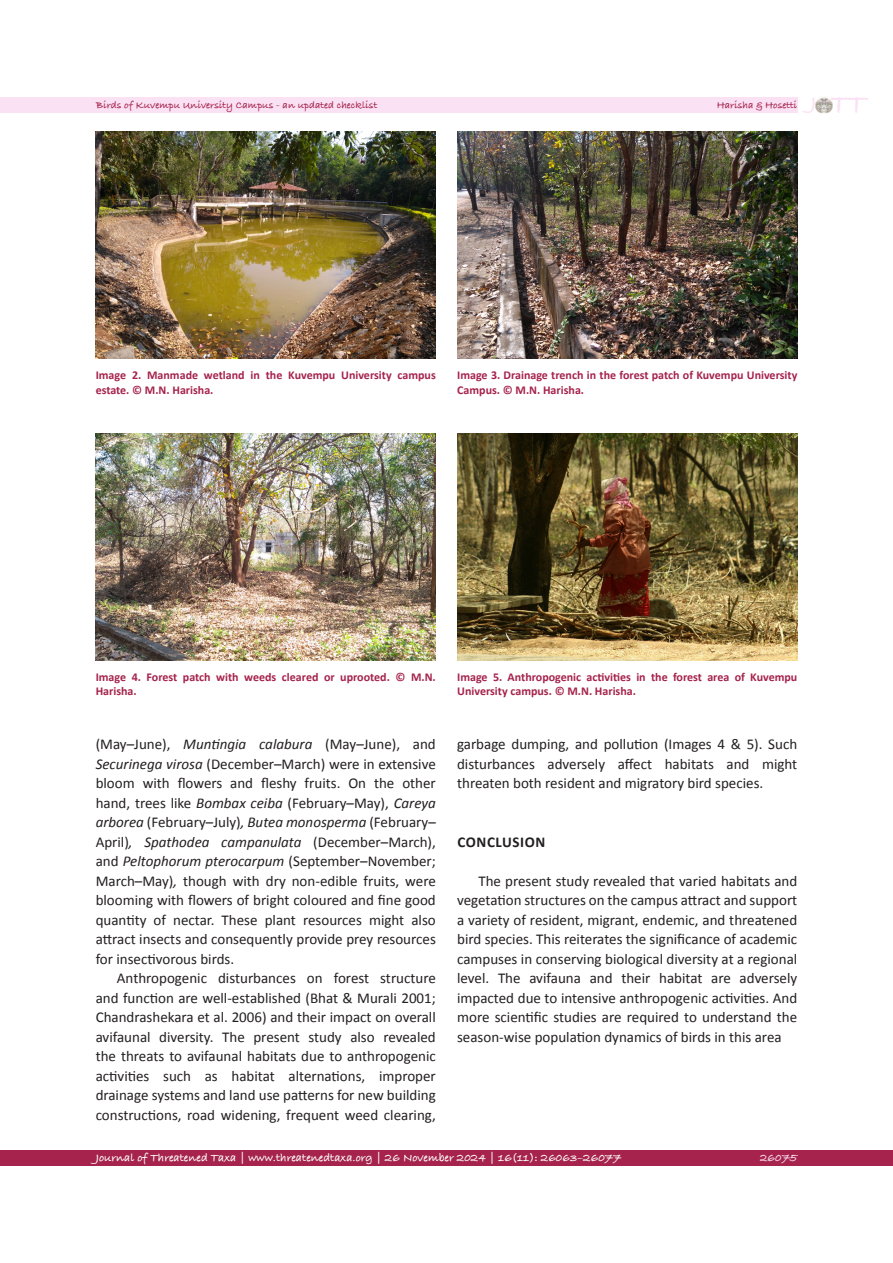
<style>
.page{position:relative;width:893px;height:1263px;background:#fff}
.page>*{position:absolute;margin:0;border:0;box-sizing:border-box;transform-origin:0 0}
.t1{font:700 28.95px "Bradley Hand ITCTT";color:#fbe1f4}
.t2{font:15px/19.5px "Calibri";color:#231f20;text-align:justify}
.t3{font:700 15px "Calibri";letter-spacing:.04em;color:#231f20}
.discussion_bidy{font:700 12px/14.4px "Calibri";color:#a5234c}
.t4{font:700 12px "Bradley Hand ITCTT";color:#fff}
.t5{font:700 12px "Bradley Hand ITCTT";color:#fbe1f4}
.t6{font:700 10.5px "Bradley Hand ITCTT";color:#a5234c}
.s1{font-family:"Calibri Bold 2";font-weight:400}
.s2{font-family:"Calibri Italic 2"}
.s3{font-style:italic}
.s4{font-family:"Calibri 2"}
</style>
<div class="page">
<div style="left:0;top:97px;width:797px;height:16px;background:#fbe1f4"></div>
<div style="left:0;top:1150px;width:893px;height:16px;background:#a5234c"></div>
<img style="left:815px;top:97px;width:17px;height:16px">
<img style="left:96px;top:132px;width:340px;height:227px">
<img style="left:96px;top:433px;width:340px;height:227px">
<img style="left:457px;top:132px;width:340px;height:227px">
<img style="left:457px;top:433px;width:340px;height:227px">
<h1 class="t1" style="left:811px;top:82px;width:57px"><sup>J</sup> TT</h1>
<p class="t6" style="left:96px;top:97px;width:283px">Birds of Kuvempu University Campus - an updated checklist</p>
<p class="t6" style="left:717px;top:97px;width:82px">Harisha &amp; Hosetti</p>
<p class="discussion_bidy" style="left:96px;top:368px;width:342px">Image 2. Manmade wetland in the Kuvempu University campus estate. © M.N. Harisha.</p>
<p class="discussion_bidy" style="left:457px;top:368px;width:342px">Image 3. Drainage trench in the forest patch of Kuvempu University<br>Campus. © M.N. Harisha.</p>
<p class="discussion_bidy" style="left:96px;top:670px;width:342px">Image 4. Forest patch with weeds cleared or uprooted. © M.N.<br><span class="s1">Harisha.</span></p>
<p class="t2" style="left:96px;top:734px;width:342px">(May–June), <span class="s2">Muntingia calabura</span> (May–June), and <span class="s3">Securinega virosa</span> <span class="s4">(December–March)</span> were in extensive bloom with flowers and fleshy fruits. On the other <span class="s4">hand, trees like</span> <span class="s3">Bombax ceiba</span> (February–May), <span class="s3">Careya arborea</span> (February–July)<span class="s3">, Butea monosperma</span> (February– April)<span class="s3">, Spathodea campanulata</span> <span class="s4">(December–March), and</span> <span class="s3">Peltophorum pterocarpum</span> (September–November; <span class="s4">March–May)</span><span class="s3">,</span> though with dry non-edible fruits, were blooming with flowers of bright coloured and fine good quantity of nectar. These plant resources might also attract insects and consequently provide prey resources for insectivorous birds.</p>
<p class="t2" style="left:96px;top:968px;width:342px;text-indent:21px">Anthropogenic disturbances on forest structure and function are well-established (Bhat &amp; Murali 2001; <span class="s4">Chandrashekara et al. 2006) and their impact on overall avifaunal diversity. The present study also revealed the threats to avifaunal habitats due to anthropogenic </span>activities such as habitat alternations, improper drainage systems and land use patterns for new building constructions, road widening, frequent weed clearing,</p>
<p class="discussion_bidy" style="left:457px;top:670px;width:342px">Image 5. Anthropogenic activities in the forest area of Kuvempu<br>University campus. © M.N. Harisha.</p>
<p class="t2" style="left:457px;top:734px;width:342px">garbage dumping, and pollution (Images 4 &amp; 5). Such disturbances adversely affect habitats and might <span class="s4">threaten both resident and migratory bird species.</span></p>
<p class="t3" style="left:457px;top:832px;width:89px">CONCLUSION</p>
<p class="t2" style="left:457px;top:871px;width:342px;text-indent:21px"><span class="s4">The present study revealed that varied habitats and </span>vegetation structures on the campus attract and support <span class="s4">a variety of resident, migrant, endemic, and threatened </span>bird species. This reiterates the significance of academic <span class="s4">campuses in conserving biological diversity at a regional level. The avifauna and their habitat are adversely </span>impacted due to intensive anthropogenic activities. And more scientific studies are required to understand the season-wise population dynamics of birds in this area</p>
<p class="t4" style="left:96px;top:1149px;width:527px">Journal of Threatened Taxa | www.threatenedtaxa.org | 26 November 2024 | 16(11): 26063–26077</p>
<p class="t5" style="left:760px;top:1149px;width:39px">26075</p>
</div>
